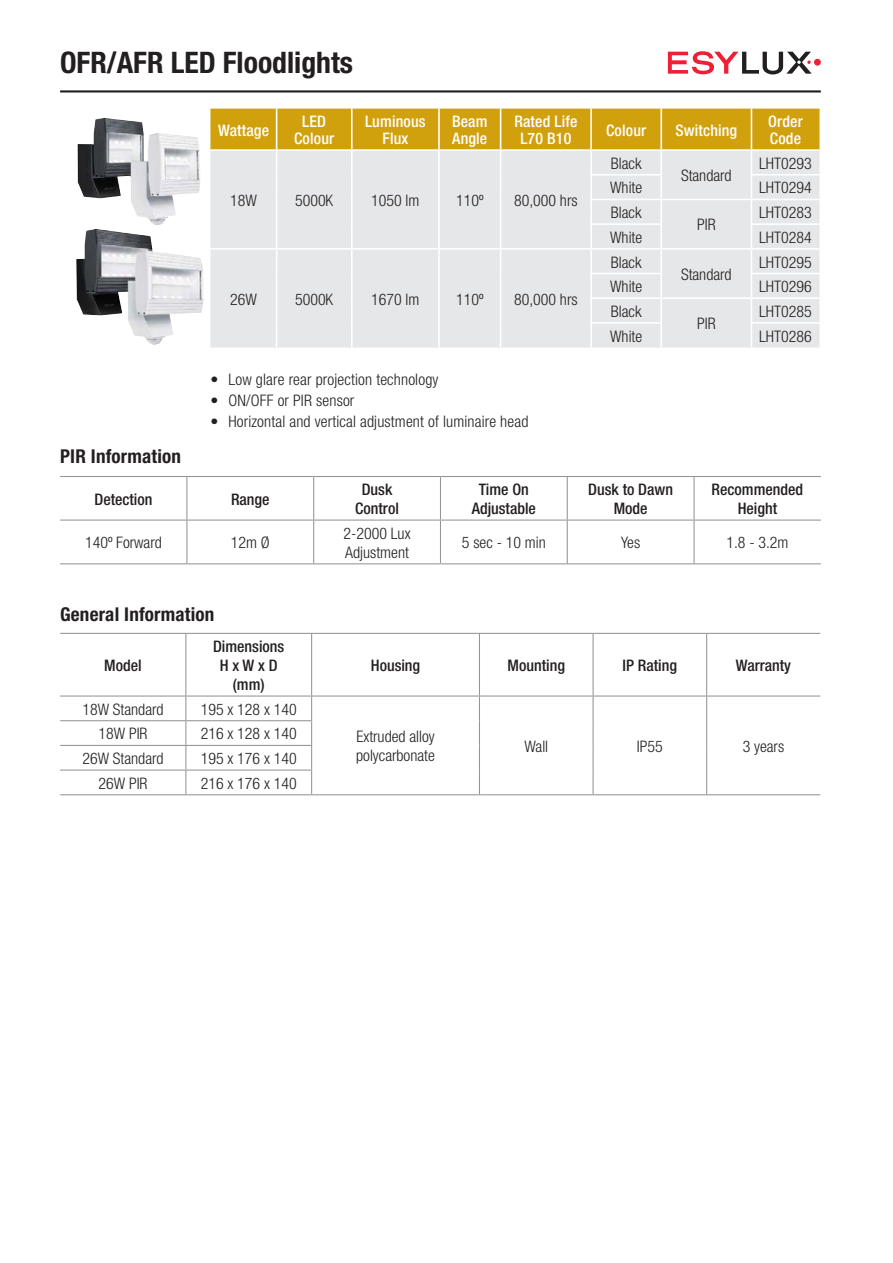
<style>
.page{position:relative;width:893px;height:1263px;background:#fff}
.page>*{position:absolute;margin:0;border:0;box-sizing:border-box;transform-origin:0 0}
.t1{font:700 condensed 29.7px "Helvetica Neue";color:#231f20}
.t2{font:700 condensed 19.05px "Helvetica Neue";letter-spacing:.01em;color:#231f20}
.t3{font:300 condensed 15.9px/19px "Helvetica Neue";color:#231f20}
.t4{font:500 condensed 15.9px/19px "Helvetica Neue";color:#231f20;text-align:center}
.t5{font:500 condensed 15.9px/17px "Helvetica Neue";letter-spacing:.01em;color:#fff;text-align:center}
</style>
<div class="page">
<hr style="left:60px;top:90px;width:761px;height:3px;background:#231f20">
<svg style="left:210px;top:109px;width:609px;height:239px;background:#e3dcc5"></svg>
<img style="left:77px;top:118px;width:123px;height:107px">
<img style="left:76px;top:229px;width:127px;height:116px">
<hr style="left:185px;top:634px;width:1px;height:62px;background:#939598">
<hr style="left:311px;top:634px;width:1px;height:62px;background:#939598">
<hr style="left:479px;top:634px;width:1px;height:62px;background:#939598">
<hr style="left:592px;top:634px;width:2px;height:62px;background:#939598">
<hr style="left:706px;top:634px;width:1px;height:62px;background:#939598">
<hr style="left:60px;top:633px;width:760px;height:1px;background:#939598">
<hr style="left:60px;top:696px;width:760px;height:1px;background:#939598">
<hr style="left:592px;top:697px;width:2px;height:24px;background:#939598">
<hr style="left:592px;top:721px;width:2px;height:24px;background:#939598">
<hr style="left:592px;top:745px;width:2px;height:25px;background:#939598">
<svg style="left:479px;top:697px;width:1px;height:97px"></svg>
<hr style="left:592px;top:770px;width:2px;height:24px;background:#939598">
<svg style="left:706px;top:697px;width:1px;height:97px"></svg>
<hr style="left:312px;top:794px;width:508px;height:1px;background:#939598">
<hr style="left:60px;top:720px;width:252px;height:1px;background:#939598">
<hr style="left:60px;top:745px;width:252px;height:1px;background:#939598">
<hr style="left:60px;top:770px;width:252px;height:1px;background:#939598">
<svg style="left:185px;top:697px;width:1px;height:97px"></svg>
<svg style="left:311px;top:697px;width:1px;height:97px"></svg>
<hr style="left:60px;top:794px;width:252px;height:1px;background:#939598">
<hr style="left:186px;top:477px;width:1px;height:43px;background:#939598">
<hr style="left:313px;top:477px;width:1px;height:43px;background:#939598">
<hr style="left:440px;top:477px;width:1px;height:43px;background:#939598">
<hr style="left:567px;top:477px;width:1px;height:43px;background:#939598">
<hr style="left:693px;top:477px;width:1px;height:43px;background:#939598">
<hr style="left:186px;top:521px;width:1px;height:42px;background:#939598">
<hr style="left:313px;top:521px;width:1px;height:42px;background:#939598">
<hr style="left:440px;top:521px;width:1px;height:42px;background:#939598">
<hr style="left:567px;top:521px;width:1px;height:42px;background:#939598">
<hr style="left:693px;top:521px;width:1px;height:42px;background:#939598">
<hr style="left:60px;top:476px;width:254px;height:1px;background:#939598">
<hr style="left:440px;top:476px;width:381px;height:1px;background:#939598">
<hr style="left:60px;top:520px;width:254px;height:1px;background:#939598">
<hr style="left:440px;top:520px;width:381px;height:1px;background:#939598">
<hr style="left:60px;top:563px;width:254px;height:1px;background:#939598">
<hr style="left:440px;top:563px;width:381px;height:1px;background:#939598">
<hr style="left:314px;top:476px;width:126px;height:1px;background:#939598">
<hr style="left:314px;top:520px;width:126px;height:1px;background:#939598">
<hr style="left:314px;top:563px;width:126px;height:1px;background:#939598">
<div style="left:814px;top:59px;width:7px;height:7px;background:#ee2036;border-radius:50%"></div>
<svg style="left:668px;top:51px;width:144px;height:23px"></svg>
<h1 class="t1" style="left:60px;top:52px;width:294px">OFR/AFR LED Floodlights</h1>
<p class="t5" style="left:218px;top:123px;width:53px">Wattage</p>
<p class="t5" style="left:294px;top:114px;width:41px">LED<br>Colour</p>
<p class="t5" style="left:365px;top:114px;width:62px">Luminous<br>Flux</p>
<p class="t5" style="left:452px;top:114px;width:37px;text-align:left">Beam<br>Angle</p>
<p class="t5" style="left:514px;top:114px;width:64px">Rated Life<br>L70 B10</p>
<p class="t5" style="left:606px;top:123px;width:41px">Colour</p>
<p class="t5" style="left:675px;top:123px;width:63px">Switching</p>
<p class="t5" style="left:768px;top:114px;width:36px;text-align:left">Order<br>Code</p>
<p class="t3" style="left:230px;top:192px;width:28px">18W</p>
<p class="t3" style="left:295px;top:192px;width:40px">5000K</p>
<p class="t3" style="left:371px;top:192px;width:50px">1050 lm</p>
<p class="t3" style="left:456px;top:192px;width:29px">110º</p>
<p class="t3" style="left:514px;top:192px;width:65px">80,000 hrs</p>
<p class="t2" style="left:60px;top:450px;width:122px">PIR Information</p>
<p class="t3" style="left:230px;top:291px;width:28px">26W</p>
<p class="t3" style="left:295px;top:291px;width:40px">5000K</p>
<p class="t3" style="left:371px;top:291px;width:50px">1670 lm</p>
<p class="t3" style="left:456px;top:291px;width:29px">110º</p>
<p class="t3" style="left:514px;top:291px;width:65px">80,000 hrs</p>
<p class="t3" style="left:210px;top:371px;width:229px">• Low glare rear projection technology</p>
<p class="t3" style="left:210px;top:392px;width:145px">• ON/OFF or PIR sensor</p>
<p class="t3" style="left:210px;top:413px;width:319px">• Horizontal and vertical adjustment of luminaire head</p>
<p class="t3" style="left:611px;top:155px;width:32px">Black</p>
<p class="t3" style="left:759px;top:155px;width:54px">LHT0293</p>
<p class="t3" style="left:681px;top:167px;width:52px">Standard</p>
<p class="t3" style="left:610px;top:180px;width:34px">White</p>
<p class="t3" style="left:759px;top:180px;width:54px">LHT0294</p>
<p class="t3" style="left:611px;top:204px;width:32px">Black</p>
<p class="t3" style="left:697px;top:217px;width:20px">PIR</p>
<p class="t3" style="left:759px;top:204px;width:54px">LHT0283</p>
<p class="t3" style="left:610px;top:229px;width:34px">White</p>
<p class="t3" style="left:759px;top:229px;width:54px">LHT0284</p>
<p class="t3" style="left:611px;top:254px;width:32px">Black</p>
<p class="t3" style="left:759px;top:254px;width:54px">LHT0295</p>
<p class="t3" style="left:681px;top:266px;width:52px">Standard</p>
<p class="t3" style="left:610px;top:278px;width:34px">White</p>
<p class="t3" style="left:759px;top:278px;width:54px">LHT0296</p>
<p class="t3" style="left:611px;top:303px;width:32px">Black</p>
<p class="t3" style="left:697px;top:315px;width:20px">PIR</p>
<p class="t3" style="left:759px;top:303px;width:54px">LHT0285</p>
<p class="t3" style="left:610px;top:328px;width:34px">White</p>
<p class="t3" style="left:759px;top:328px;width:54px">LHT0286</p>
<p class="t4" style="left:94px;top:491px;width:60px">Detection</p>
<p class="t4" style="left:231px;top:491px;width:40px">Range</p>
<p class="t4" style="left:355px;top:481px;width:45px">Dusk<br>Control</p>
<p class="t4" style="left:472px;top:481px;width:66px">Time On<br>Adjustable</p>
<p class="t4" style="left:588px;top:481px;width:86px">Dusk to Dawn<br>Mode</p>
<p class="t4" style="left:712px;top:481px;width:93px">Recommended<br>Height</p>
<p class="t3" style="left:85px;top:535px;width:78px">140º Forward</p>
<p class="t3" style="left:231px;top:535px;width:40px">12m Ø</p>
<p class="t3" style="left:344px;top:525px;width:69px">2-2000 Lux<br>Adjustment</p>
<p class="t3" style="left:462px;top:535px;width:85px">5 sec - 10 min</p>
<p class="t3" style="left:621px;top:535px;width:21px">Yes</p>
<p class="t3" style="left:726px;top:535px;width:64px">1.8 - 3.2m</p>
<p class="t2" style="left:60px;top:607px;width:156px">General Information</p>
<p class="t4" style="left:104px;top:657px;width:39px">Model</p>
<p class="t4" style="left:213px;top:638px;width:73px">Dimensions<br>H x W x D (mm)</p>
<p class="t3" style="left:82px;top:701px;width:83px">18W Standard</p>
<p class="t3" style="left:201px;top:701px;width:97px">195 x 128 x 140</p>
<p class="t3" style="left:98px;top:726px;width:51px">18W PIR</p>
<p class="t3" style="left:201px;top:726px;width:97px">216 x 128 x 140</p>
<p class="t3" style="left:82px;top:750px;width:83px">26W Standard</p>
<p class="t3" style="left:201px;top:750px;width:97px">195 x 176 x 140</p>
<p class="t3" style="left:98px;top:775px;width:51px">26W PIR</p>
<p class="t3" style="left:201px;top:775px;width:97px">216 x 176 x 140</p>
<p class="t4" style="left:371px;top:657px;width:51px">Housing</p>
<p class="t4" style="left:507px;top:657px;width:59px">Mounting</p>
<p class="t4" style="left:623px;top:657px;width:56px">IP Rating</p>
<p class="t4" style="left:736px;top:657px;width:57px">Warranty</p>
<p class="t3" style="left:356px;top:728px;width:80px">Extruded alloy polycarbonate</p>
<p class="t3" style="left:524px;top:738px;width:25px">Wall</p>
<p class="t3" style="left:637px;top:738px;width:27px">IP55</p>
<p class="t3" style="left:743px;top:738px;width:43px">3 years</p>
</div>
